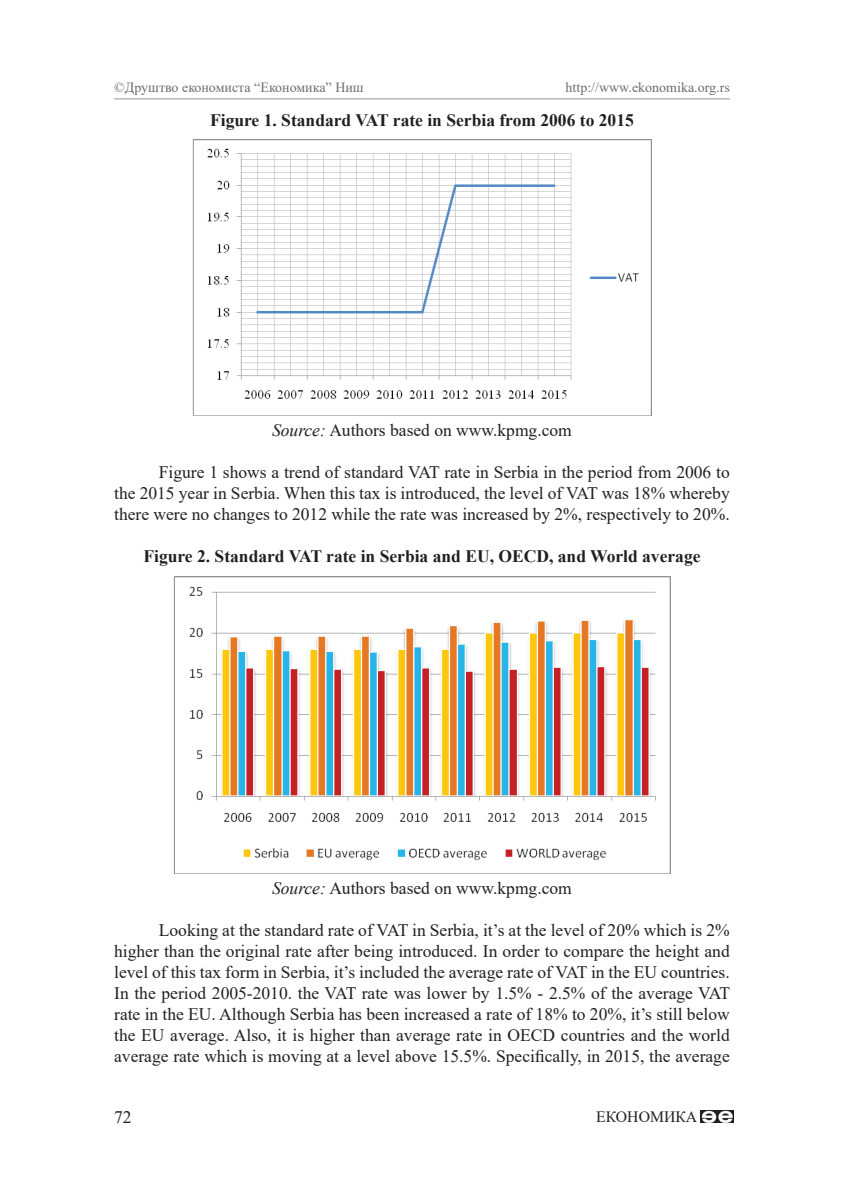
<style>
.page{position:relative;width:844px;height:1191px;background:#fff}
.page>*{position:absolute;margin:0;border:0;box-sizing:border-box;transform-origin:0 0}
.t1{font:17.5px/21px "Times New Roman";color:#231f20;text-align:justify}
.t2{font:700 17.5px "Times New Roman";color:#231f20}
.t3{font:15.75px "Times New Roman";color:#231f20}
.t4{font:14px "Times New Roman";color:#6c6d70}
.s1{font-style:italic}
</style>
<div class="page">
<hr style="left:114px;top:98px;width:615px;height:1px;background:#939598">
<img style="left:700px;top:1110px;width:33px;height:12px">
<img style="left:192px;top:140px;width:459px;height:275px">
<img style="left:174px;top:576px;width:496px;height:297px">
<p class="t4" style="left:114px;top:77px;width:251px">©Друштво економиста “Економика” Ниш</p>
<p class="t4" style="left:565px;top:77px;width:166px">http://www.ekonomika.org.rs</p>
<p class="t2" style="left:210px;top:107px;width:425px">Figure 1. Standard VAT rate in Serbia from 2006 to 2015</p>
<p class="t1" style="left:272px;top:419px;width:301px"><span class="s1">Source:</span> Authors based on www.kpmg.com</p>
<p class="t1" style="left:114px;top:461px;width:617px;text-indent:45px">Figure 1 shows a trend of standard VAT rate in Serbia in the period from 2006 to the 2015 year in Serbia. When this tax is introduced, the level of VAT was 18% whereby there were no changes to 2012 while the rate was increased by 2%, respectively to 20%.</p>
<p class="t2" style="left:143px;top:544px;width:558px">Figure 2. Standard VAT rate in Serbia and EU, OECD, and World average</p>
<p class="t1" style="left:272px;top:877px;width:301px"><span class="s1">Source:</span> Authors based on www.kpmg.com</p>
<p class="t1" style="left:114px;top:919px;width:617px;text-indent:45px">Looking at the standard rate of VAT in Serbia, it’s at the level of 20% which is 2% higher than the original rate after being introduced. In order to compare the height and level of this tax form in Serbia, it’s included the average rate of VAT in the EU countries.<br>In the period 2005-2010. the VAT rate was lower by 1.5% - 2.5% of the average VAT rate in the EU. Although Serbia has been increased a rate of 18% to 20%, it’s still below the EU average. Also, it is higher than average rate in OECD countries and the world average rate which is moving at a level above 15.5%. Specifically, in 2015, the average</p>
<p class="t1" style="left:114px;top:1105px;width:19px">72</p>
<p class="t3" style="left:596px;top:1105px;width:103px">ЕКОНОМИКА</p>
</div>
